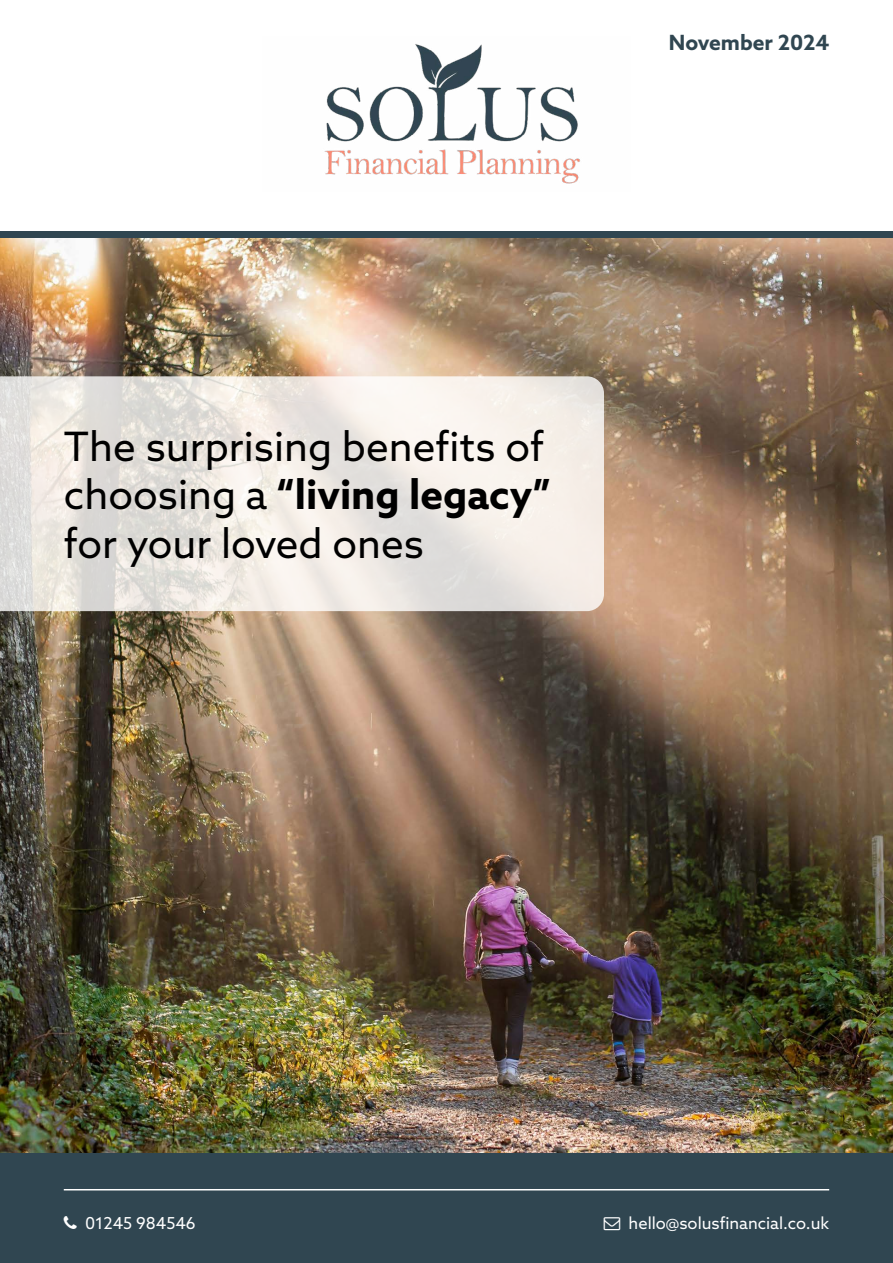
<style>
.page{position:relative;width:893px;height:1263px;background:#fff}
.page>*{position:absolute;margin:0;border:0;box-sizing:border-box;transform-origin:0 0}
.t1{font:40.5px/48.6px "Azo Sans";color:#000}
.t2{font:700 21px "Azo Sans";color:#304651}
.t3{font:16.5px "Azo Sans";color:#fff}
.s1{font-weight:700}
</style>
<div class="page">
<img style="left:0;top:238px;width:893px;height:915px">
<svg style="left:0;top:376px;width:604px;height:235px;background:#ece7e2"></svg>
<div style="left:0;top:232px;width:893px;height:6px;background:#304651"></div>
<div style="left:0;top:1153px;width:893px;height:110px;background:#304651"></div>
<hr style="left:64px;top:1189px;width:765px;height:1px;background:#fff">
<img style="left:324px;top:44px;width:256px;height:140px">
<p class="t2" style="left:669px;top:29px;width:162px">November 2024</p>
<p class="t1" style="left:64px;top:422px;width:488px">The surprising benefits of choosing a <span class="s1">“living legacy” </span>for your loved ones</p>
<p class="t3" style="left:85px;top:1212px;width:112px">01245 984546</p>
<p class="t3" style="left:629px;top:1212px;width:202px">hello@solusfinancial.co.uk</p>
</div>
